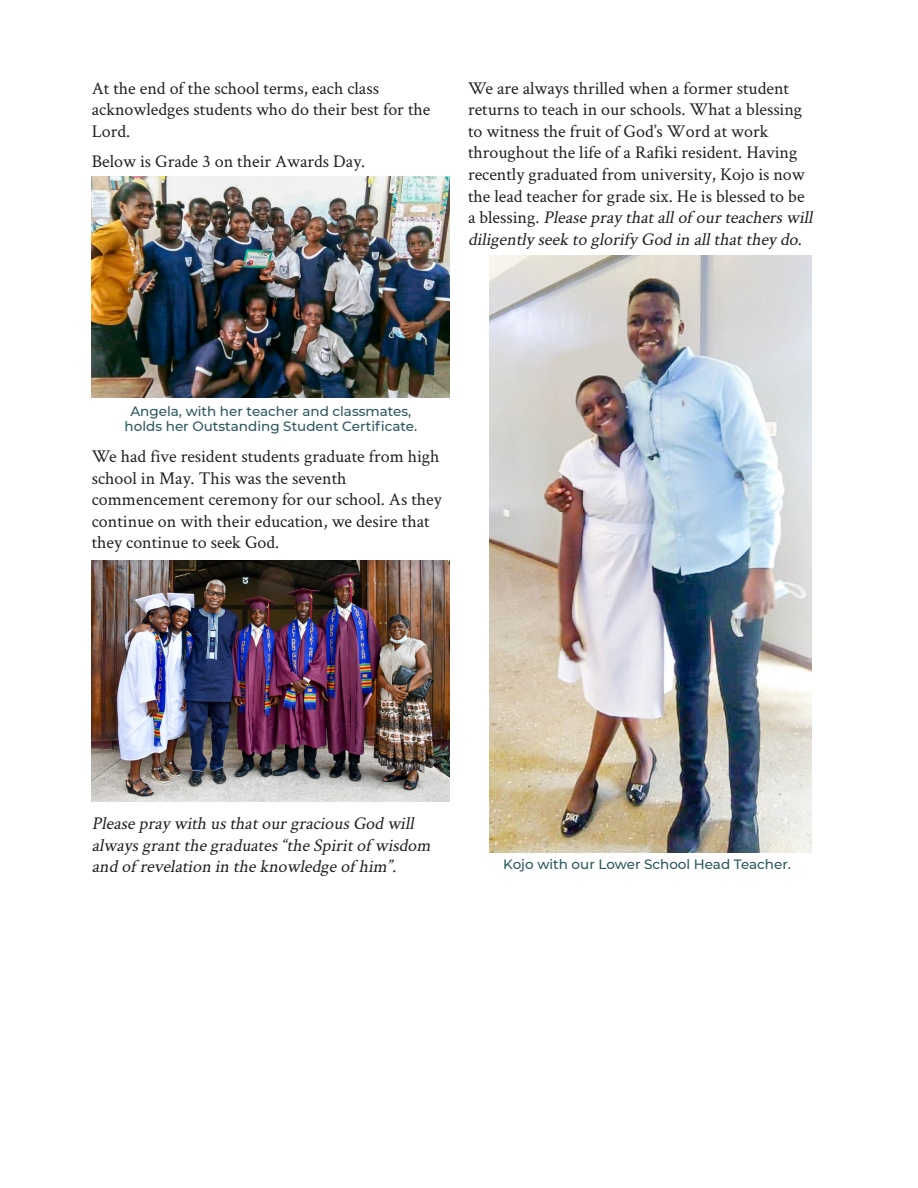
<style>
.page{position:relative;width:918px;height:1188px;background:#fff}
.page>*{position:absolute;margin:0;border:0;box-sizing:border-box;transform-origin:0 0}
.Body_copy{font:18px/21.6px "Crimson Text";color:#231f20}
.Body_copy-2{font:italic 18px/21.6px "Crimson Text";color:#231f20}
.Photo_Caption{font:500 13.5px/15px "Montserrat";color:#2b585e;text-align:center}
.s1{font-style:italic}
</style>
<div class="page">
<img style="left:92px;top:177px;width:358px;height:221px">
<img style="left:92px;top:561px;width:358px;height:241px">
<img style="left:489px;top:256px;width:322px;height:596px">
<p class="Body_copy" style="left:92px;top:76px;width:340px">At the end of the school terms, each class acknowledges students who do their best for the<br>Lord.</p>
<p class="Body_copy" style="left:92px;top:150px;width:275px">Below is Grade 3 on their Awards Day.</p>
<p class="Body_copy" style="left:468px;top:76px;width:350px">We are always thrilled when a former student returns to teach in our schools. What a blessing to witness the fruit of God’s Word at work throughout the life of a Rafiki resident. Having recently graduated from university, Kojo is now the lead teacher for grade six. He is blessed to be<br>a b l e s s i n g . <span class="s1">Pleasepray thatallof ourteacherswill diligently seek to glorify God in allthatthey do</span>.</p>
<p class="Photo_Caption" style="left:125px;top:404px;width:294px">Angela, with her teacher and classmates, holds her Outstanding Student Certificate.</p>
<p class="Body_copy" style="left:92px;top:445px;width:351px">We had five resident students graduate from high school in May. This was the seventh commencement ceremony for our school. As they continue on with their education, we desire that they continue to seek God.</p>
<p class="Body_copy-2" style="left:92px;top:812px;width:344px">Pleasepray with usthatourgraciousGod will alwaysgrantthegraduates“theSpiritof wisdom and of revelation in theknowledgeof him”.</p>
<p class="Photo_Caption" style="left:503px;top:856px;width:289px">Kojo with our Lower School Head Teacher.</p>
</div>
